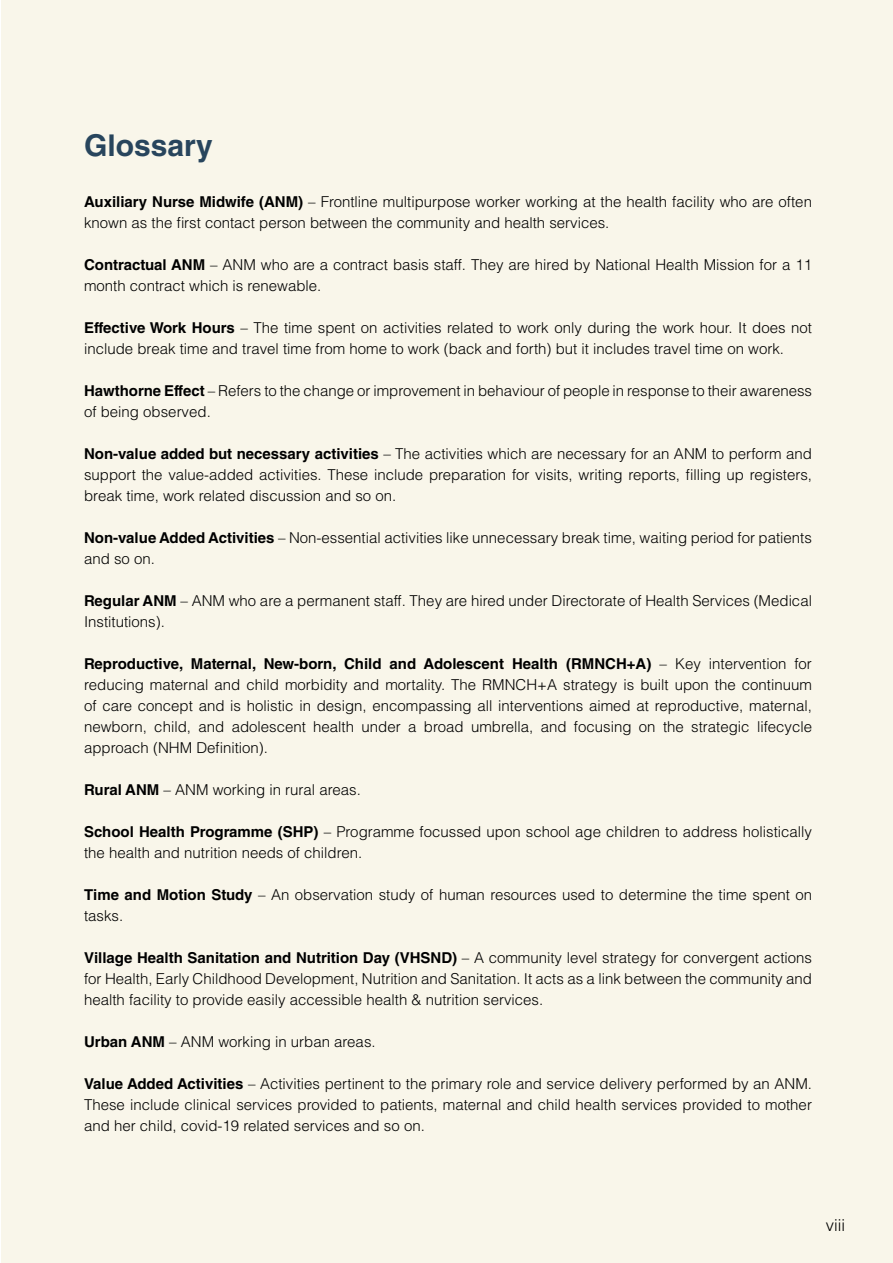
<style>
.page{position:relative;width:893px;height:1263px;background:#fff}
.page>*{position:absolute;margin:0;border:0;box-sizing:border-box;transform-origin:0 0}
.t1{font:700 30px "Helvetica LT Std";color:#28455d}
.t2{font:300 16.5px "Helvetica LT Std";color:#000}
.t3{font:300 15px/21px "Helvetica LT Std";color:#000}
.s1{font-weight:700}
</style>
<div class="page">
<div style="left:1px;top:0;width:892px;height:1263px;background:#f9f6ea"></div>
<h1 class="t1" style="left:84px;top:127px;width:130px">Glossary</h1>
<p class="t3" style="left:84px;top:191px;width:729px"><span class="s1">Auxiliary Nurse Midwife (ANM)</span> – Frontline multipurpose worker working at the health facility who are often known as the first contact person between the community and health services.</p>
<p class="t3" style="left:84px;top:254px;width:729px"><span class="s1">Contractual ANM</span> – ANM who are a contract basis staff. They are hired by National Health Mission for a 11 month contract which is renewable.</p>
<p class="t3" style="left:84px;top:317px;width:729px"><span class="s1">Effective Work Hours</span> – The time spent on activities related to work only during the work hour. It does not include break time and travel time from home to work (back and forth) but it includes travel time on work.</p>
<p class="t3" style="left:84px;top:380px;width:729px"><span class="s1">Hawthorne Effect</span> – Refers to the change or improvement in behaviour of people in response to their awareness of being observed.</p>
<p class="t3" style="left:84px;top:443px;width:729px;text-align:justify"><span class="s1">Non-value added but necessary activities</span> – The activities which are necessary for an ANM to perform and support the value-added activities. These include preparation for visits, writing reports, filling up registers, break time, work related discussion and so on.</p>
<p class="t3" style="left:84px;top:527px;width:729px"><span class="s1">Non-value Added Activities</span> – Non-essential activities like unnecessary break time, waiting period for patients and so on.</p>
<p class="t3" style="left:84px;top:590px;width:729px"><span class="s1">Regular ANM</span> – ANM who are a permanent staff. They are hired under Directorate of Health Services (Medical<br>Institutions).</p>
<p class="t3" style="left:84px;top:653px;width:729px;text-align:justify"><span class="s1">Reproductive, Maternal, New-born, Child and Adolescent Health (RMNCH+A)</span> – Key intervention for reducing maternal and child morbidity and mortality. The RMNCH+A strategy is built upon the continuum of care concept and is holistic in design, encompassing all interventions aimed at reproductive, maternal, newborn, child, and adolescent health under a broad umbrella, and focusing on the strategic lifecycle approach (NHM Definition).</p>
<p class="t3" style="left:84px;top:779px;width:278px"><span class="s1">Rural ANM</span> – ANM working in rural areas.</p>
<p class="t3" style="left:84px;top:821px;width:729px"><span class="s1">School Health Programme (SHP)</span> – Programme focussed upon school age children to address holistically the health and nutrition needs of children.</p>
<p class="t3" style="left:84px;top:884px;width:729px"><span class="s1">Time and Motion Study</span> – An observation study of human resources used to determine the time spent on tasks.</p>
<p class="t3" style="left:84px;top:947px;width:729px;text-align:justify"><span class="s1">Village Health Sanitation and Nutrition Day (VHSND)</span> – A community level strategy for convergent actions for Health, Early Childhood Development, Nutrition and Sanitation. It acts as a link between the community and health facility to provide easily accessible health &amp; nutrition services.</p>
<p class="t3" style="left:84px;top:1031px;width:293px"><span class="s1">Urban ANM</span> – ANM working in urban areas.</p>
<p class="t3" style="left:84px;top:1073px;width:729px;text-align:justify"><span class="s1">Value Added Activities</span> – Activities pertinent to the primary role and service delivery performed by an ANM.<br>These include clinical services provided to patients, maternal and child health services provided to mother and her child, covid-19 related services and so on.</p>
<p class="t2" style="left:826px;top:1215px;width:21px">viii</p>
</div>
